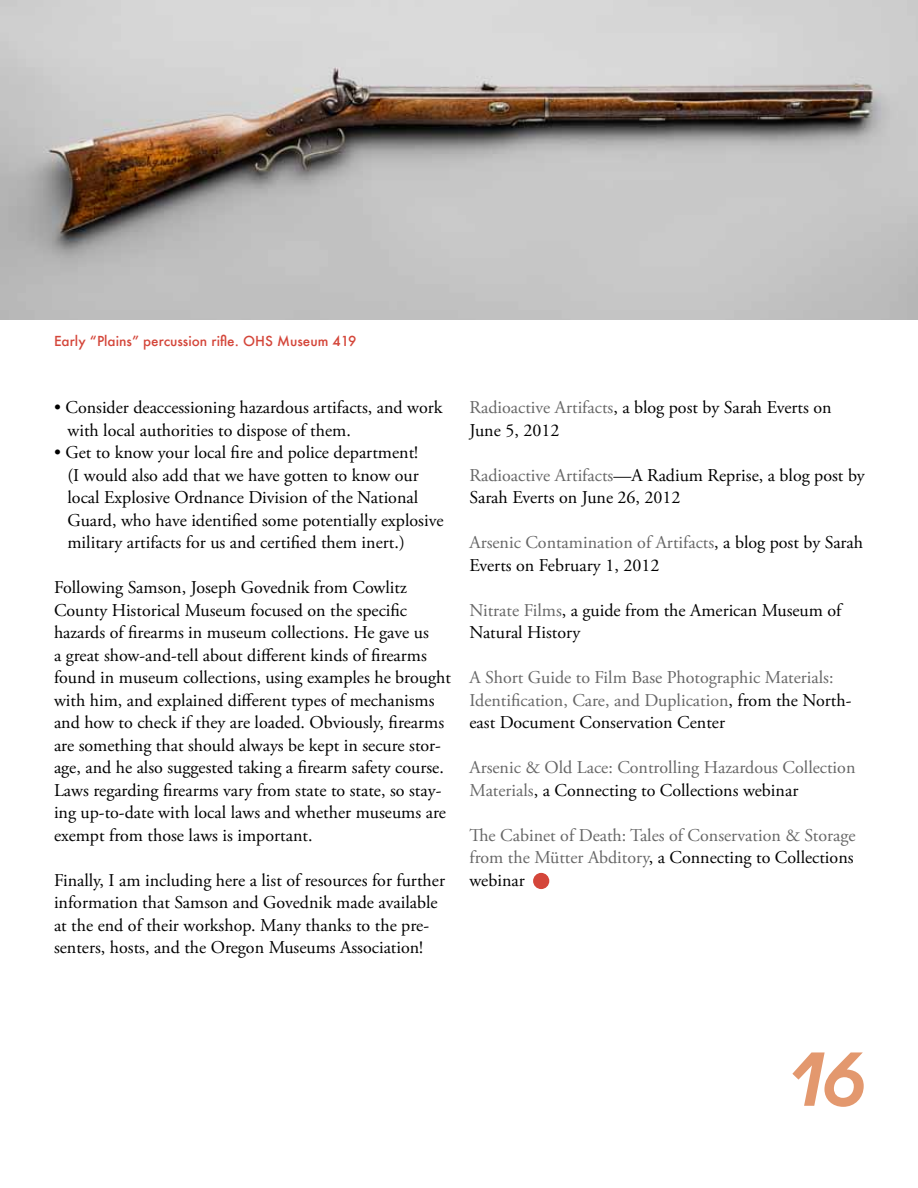
<style>
.page{position:relative;width:918px;height:1188px;background:#fff}
.page>*{position:absolute;margin:0;border:0;box-sizing:border-box;transform-origin:0 0}
.t1{font:italic 600 75px "Avant Garde IT Cby BT";color:#e3986e}
.t2{font:18px/22.5px "Adobe Garamond Pro";color:#000}
.t3{font:18px/22.5px "Adobe Garamond Pro";color:#666}
.t4{font:500 13.5px "Futura";color:#d4463a}
.s1{color:#666}
.s2{color:#000}
</style>
<div class="page">
<div style="left:533px;top:873px;width:16px;height:16px;background:#d4463a;border-radius:50%"></div>
<img style="left:0;top:0;width:918px;height:320px">
<p class="t4" style="left:54px;top:332px;width:304px">Early “Plains” percussion rifle. OHS Museum 419</p>
<p class="t2" style="left:68px;top:397px;width:376px;text-indent:-14px">• Consider deaccessioning hazardous artifacts, and work with local authorities to dispose of them.</p>
<p class="t2" style="left:68px;top:442px;width:378px;text-indent:-14px">• Get to know your local fire and police department!<br>(I would also add that we have gotten to know our local Explosive Ordnance Division of the National Guard, who have identified some potentially explosive military artifacts for us and certified them inert.)</p>
<p class="t2" style="left:54px;top:577px;width:398px">Following Samson, Joseph Govednik from Cowlitz County Historical Museum focused on the specific hazards of firearms in museum collections. He gave us<br>a great show-and-tell about different kinds of firearms found in museum collections, using examples he brought with him, and explained different types of mechanisms and how to check if they are loaded. Obviously, firearms are something that should always be kept in secure stor&shy;age, and he also suggested taking a firearm safety course.<br>Laws regarding firearms vary from state to state, so stay&shy;ing up-to-date with local laws and whether museums are exempt from those laws is important.</p>
<p class="t2" style="left:54px;top:870px;width:392px">Finally, I am including here a list of resources for further information that Samson and Govednik made available at the end of their workshop. Many thanks to the pre&shy;senters, hosts, and the Oregon Museums Association!</p>
<p class="t2" style="left:469px;top:397px;width:364px"><span class="s1">Radioactive Artifacts</span>, a blog post by Sarah Everts on<br>June 5, 2012</p>
<p class="t2" style="left:469px;top:465px;width:397px"><span class="s1">Radioactive Artifacts</span>—A Radium Reprise, a blog post by<br>Sarah Everts on June 26, 2012</p>
<p class="t2" style="left:469px;top:532px;width:395px"><span class="s1">Arsenic Contamination of Artifacts</span>, a blog post by Sarah<br>Everts on February 1, 2012</p>
<p class="t2" style="left:469px;top:600px;width:374px"><span class="s1">Nitrate Films</span>, a guide from the American Museum of<br>Natural History</p>
<p class="t3" style="left:469px;top:667px;width:383px">A Short Guide to Film Base Photographic Materials:<br>Identification, Care, and Duplication<span class="s2">, from the North&shy;east Document Conservation Center</span></p>
<p class="t3" style="left:469px;top:757px;width:387px">Arsenic &amp; Old Lace: Controlling Hazardous Collection<br>Materials<span class="s2">, a Connecting to Collections webinar</span></p>
<p class="t3" style="left:469px;top:825px;width:388px;text-align:justify">The Cabinet of Death: Tales of Conservation &amp; Storage from the Mütter Abditory<span class="s2">, a Connecting to Collections webinar</span></p>
<h1 class="t1" style="left:787px;top:1034px;width:81px">16</h1>
</div>
